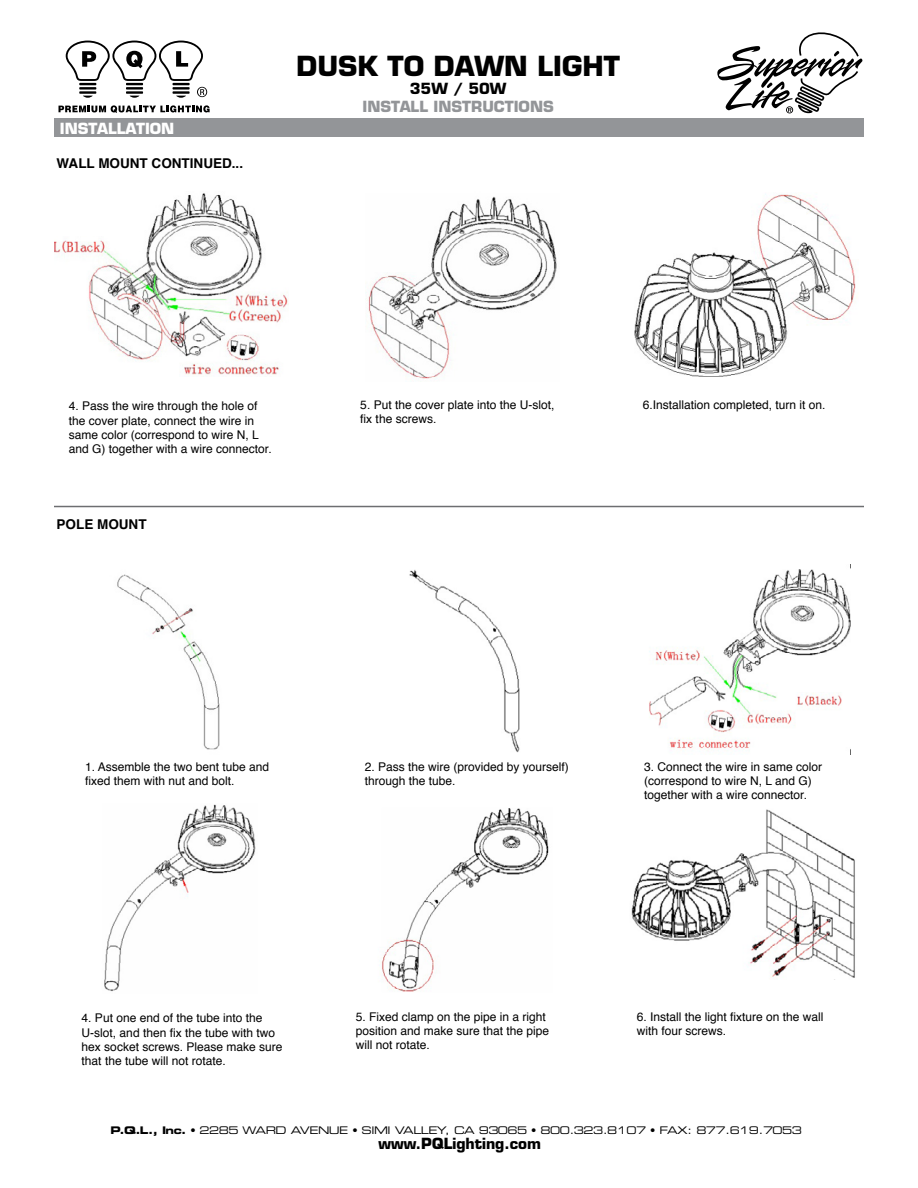
<style>
.page{position:relative;width:918px;height:1188px;background:#fff}
.page>*{position:absolute;margin:0;border:0;box-sizing:border-box;transform-origin:0 0}
.t1{font:700 27px "Eurostile";color:#000}
.t2{font:700 15px "Eurostile";color:#000}
.t3{font:700 15px "Eurostile";color:#939598}
.t4{font:700 15px "Eurostile";color:#fff}
.t5{font:700 13.5px "Helvetica";color:#000}
.t6{font:12px/14.4px "Helvetica";color:#000}
.t7{font:10.5px "Eurostile Extended Two";letter-spacing:-.05em;color:#000}
.s1{font-family:"Eurostile Bold Extended Two"}
</style>
<div class="page">
<svg style="left:717px;top:32px;width:145px;height:82px"></svg>
<div style="left:54px;top:119px;width:810px;height:18px;background:#939598"></div>
<svg style="left:59px;top:105px;width:151px;height:8px"></svg>
<svg style="left:66px;top:41px;width:141px;height:57px"></svg>
<img style="left:54px;top:193px;width:234px;height:182px">
<img style="left:368px;top:196px;width:189px;height:184px">
<img style="left:634px;top:194px;width:222px;height:183px">
<img style="left:117px;top:574px;width:103px;height:176px">
<img style="left:409px;top:570px;width:111px;height:183px">
<img style="left:649px;top:564px;width:202px;height:190px">
<img style="left:104px;top:804px;width:152px;height:188px">
<img style="left:382px;top:808px;width:167px;height:184px">
<img style="left:631px;top:809px;width:224px;height:171px">
<hr style="left:54px;top:506px;width:810px;height:1px;background:#6d6e71">
<p class="t4" style="left:60px;top:119px;width:116px">INSTALLATION</p>
<p class="t5" style="left:57px;top:153px;width:188px">WALL MOUNT CONTINUED...</p>
<p class="t1" style="left:297px;top:50px;width:325px">DUSK TO DAWN LIGHT</p>
<p class="t2" style="left:410px;top:79px;width:98px">35W / 50W</p>
<p class="t3" style="left:363px;top:97px;width:193px">INSTALL INSTRUCTIONS</p>
<p class="t6" style="left:69px;top:399px;width:204px">4. Pass the wire through the hole of the cover plate, connect the wire in same color (correspond to wire N, L and G) together with a wire connector.</p>
<p class="t6" style="left:360px;top:398px;width:196px">5. Put the cover plate into the U-slot, fix the screws.</p>
<p class="t6" style="left:643px;top:398px;width:184px">6.Installation completed, turn it on.</p>
<p class="t5" style="left:57px;top:514px;width:92px">POLE MOUNT</p>
<p class="t6" style="left:85px;top:760px;width:186px">1. Assemble the two bent tube and fixed them with nut and bolt.</p>
<p class="t6" style="left:365px;top:760px;width:206px">2. Pass the wire (provided by yourself) through the tube.</p>
<p class="t6" style="left:644px;top:760px;width:180px">3. Connect the wire in same color (correspond to wire N, L and G) together with a wire connector.</p>
<p class="t6" style="left:82px;top:1011px;width:202px">4. Put one end of the tube into the U-slot, and then fix the tube with two hex socket screws. Please make sure that the tube will not rotate.</p>
<p class="t6" style="left:356px;top:1010px;width:195px">5. Fixed clamp on the pipe in a right position and make sure that the pipe will not rotate.</p>
<p class="t6" style="left:637px;top:1010px;width:188px">6. Install the light fixture on the wall with four screws.</p>
<p class="t7" style="left:110px;top:1123px;width:693px"><span class="s1">P.Q.L., Inc.</span> • 2285 WARD AVENUE • SIMI VALLEY, CA 93065 • 800.323.8107 • FAX: 877.619.7053</p>
<p class="t2" style="left:379px;top:1134px;width:164px">www.PQLighting.com</p>
</div>
